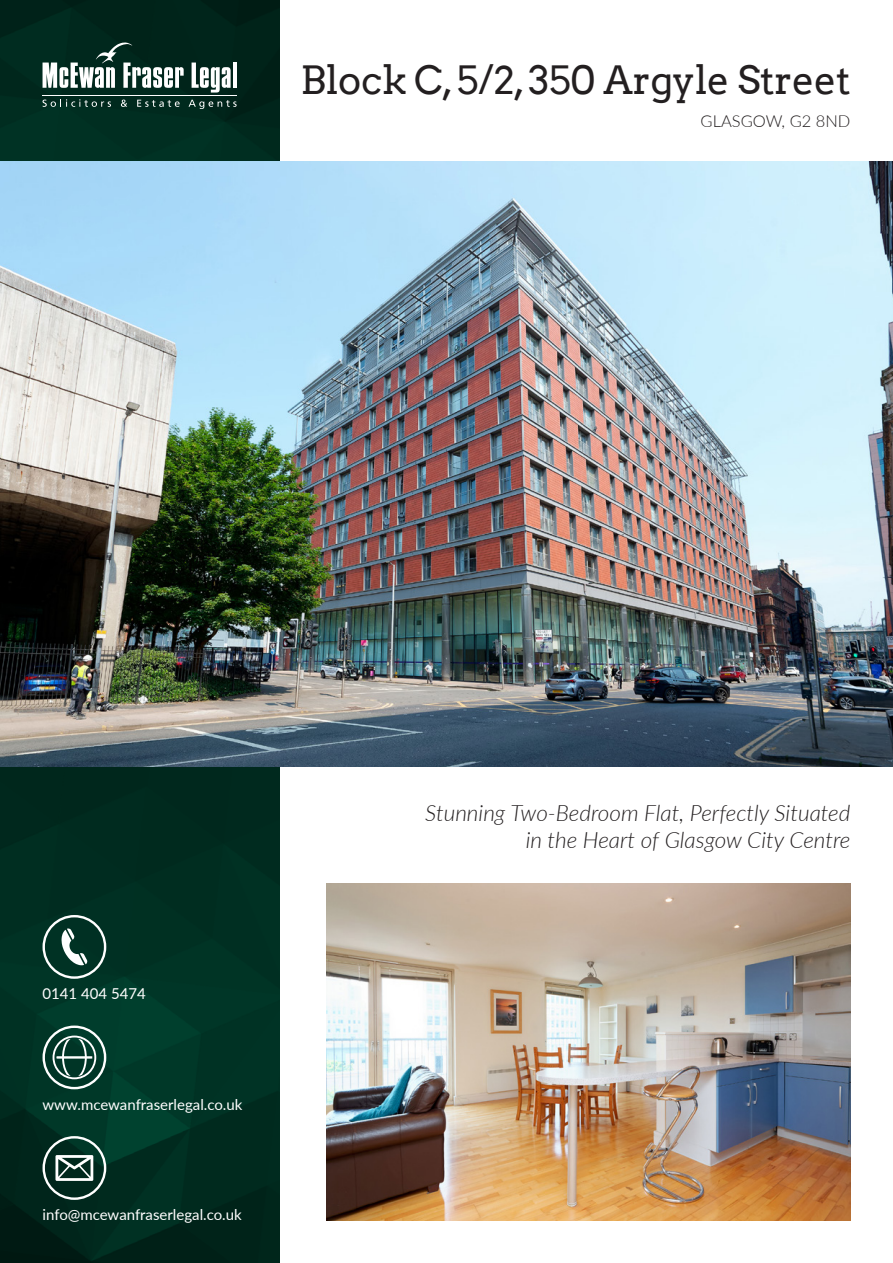
<style>
.page{position:relative;width:893px;height:1263px;background:#fff}
.page>*{position:absolute;margin:0;border:0;box-sizing:border-box;transform-origin:0 0}
.t1{font:39px "Arvo";letter-spacing:-.01em;color:#231f20}
.t2{font:italic 300 22.5px/27px "Lato";color:#231f20;text-align:right}
.t3{font:300 16.5px "Lato";color:#231f20}
.t4{font:15px "Lato";color:#fff}
</style>
<div class="page">
<img style="left:0;top:0;width:279px;height:1263px">
<img style="left:0;top:162px;width:893px;height:605px">
<svg style="left:43px;top:43px;width:141px;height:45px"></svg>
<svg style="left:192px;top:63px;width:39px;height:30px"></svg>
<hr style="left:233px;top:63px;width:4px;height:25px;background:#fff">
<hr style="left:43px;top:95px;width:194px;height:1px;background:#fff">
<svg style="left:43px;top:99px;width:68px;height:8px"></svg>
<svg style="left:121px;top:100px;width:6px;height:7px"></svg>
<svg style="left:137px;top:100px;width:43px;height:7px"></svg>
<svg style="left:189px;top:100px;width:48px;height:9px"></svg>
<img style="left:326px;top:883px;width:524px;height:337px">
<svg style="left:43px;top:915px;width:63px;height:64px;background:#335a4f"></svg>
<svg style="left:43px;top:1025px;width:63px;height:64px;background:#3a6559"></svg>
<svg style="left:43px;top:1136px;width:63px;height:64px;background:#3a5b52"></svg>
<h1 class="t1" style="left:300px;top:57px;width:551px">Block C, 5/2, 350 Argyle Street</h1>
<p class="t3" style="left:701px;top:110px;width:151px">GLASGOW, G2 8ND</p>
<p class="t4" style="left:43px;top:983px;width:105px">0141 404 5474</p>
<p class="t4" style="left:43px;top:1094px;width:201px">www.mcewanfraserlegal.co.uk</p>
<p class="t4" style="left:43px;top:1204px;width:201px">info@mcewanfraserlegal.co.uk</p>
<p class="t2" style="left:425px;top:798px;width:427px">Stunning Two-Bedroom Flat, Perfectly Situated in the Heart of Glasgow City Centre</p>
</div>
